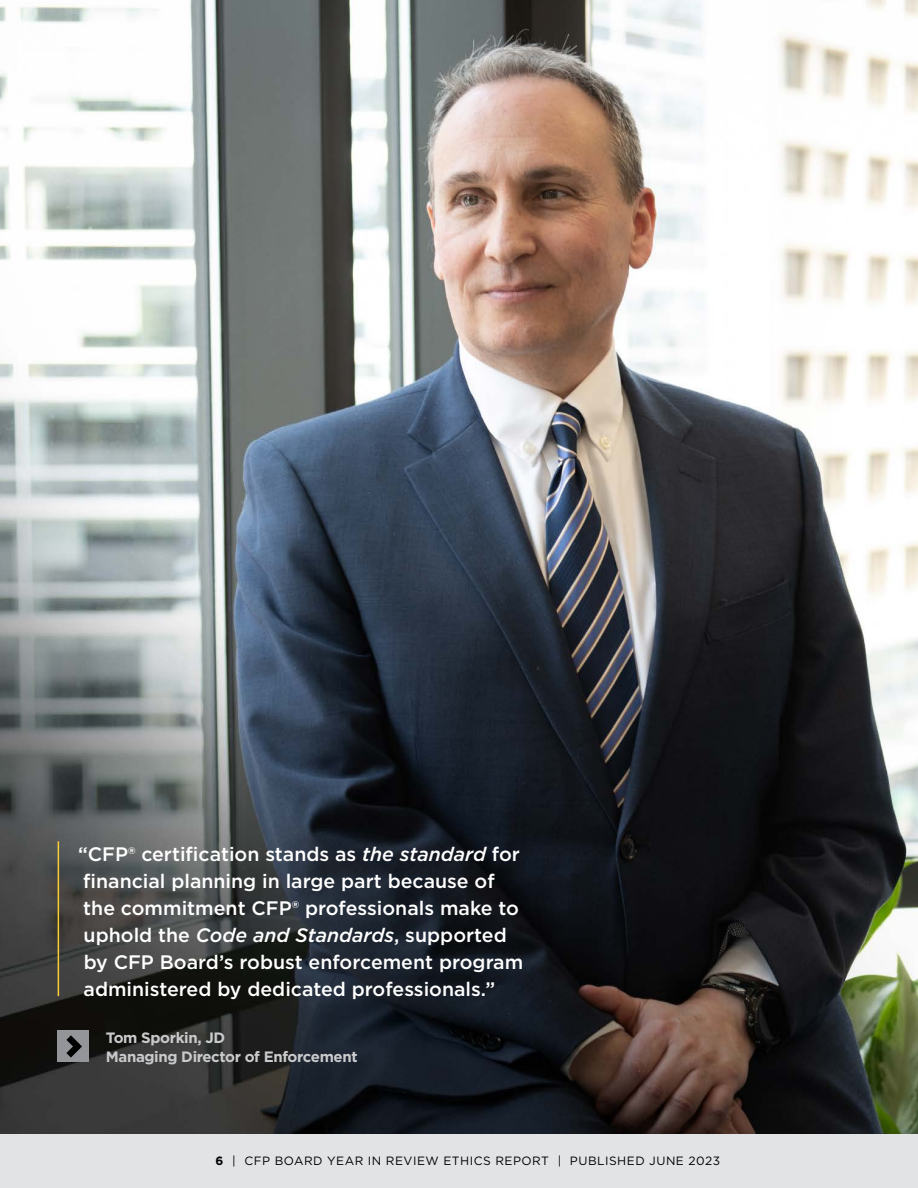
<style>
.page{position:relative;width:918px;height:1188px;background:#fff}
.page>*{position:absolute;margin:0;border:0;box-sizing:border-box;transform-origin:0 0}
.t1{font:500 19.5px/27px "Gotham";color:#fff}
.t2{font:700 15px/19.5px "Gotham";letter-spacing:-.025em;color:#c9cacc}
.t3{font:12px "Gotham";letter-spacing:.04em;color:#000}
.s1{font-style:italic}
.s2{font-weight:700}
</style>
<div class="page">
<img style="left:0;top:0;width:918px;height:1134px">
<div style="left:57px;top:1031px;width:31px;height:31px;background:#939598"></div>
<svg style="left:66px;top:1035px;width:16px;height:23px"></svg>
<hr style="left:58px;top:841px;width:1px;height:155px;background:#ffcf35">
<hr style="left:917px;top:0;width:1px;height:54px;background:#ffcf35">
<div style="left:0;top:1134px;width:918px;height:54px;background:#e2e3e4"></div>
<p class="t1" style="left:78px;top:840px;width:447px">“CFP® certification stands as <span class="s1">the standard</span> for financial planning in large part because of the commitment CFP® professionals make to uphold the <span class="s1">Code and Standards</span>, supported by CFP Board’s robust enforcement program administered by dedicated professionals.”</p>
<p class="t2" style="left:106px;top:1028px;width:253px">Tom Sporkin, JD<br>Managing Director of Enforcement</p>
<p class="t3" style="left:215px;top:1153px;width:506px"><span class="s2">6</span> | CFP BOARD YEAR IN REVIEW ETHICS REPORT | PUBLISHED JUNE 2023</p>
</div>
